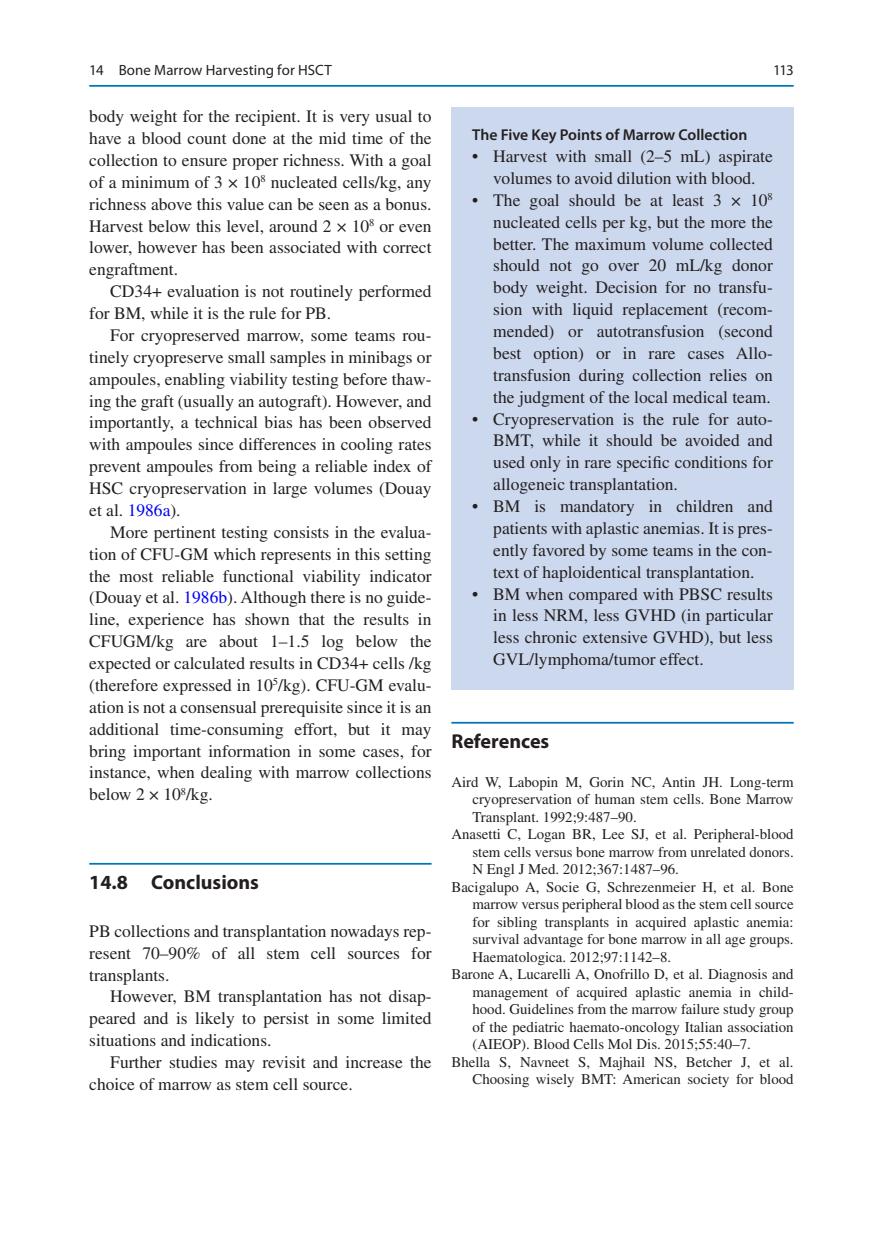
<style>
.page{position:relative;width:883px;height:1260px;background:#fff}
.page>*{position:absolute;margin:0;border:0;box-sizing:border-box;transform-origin:0 0}
.t1{font:700 20.12px "Jwlpxy Myriad Pro";color:#231f20}
.t2{font:17.5px/21.9px "Rfpsch Times LT Std";color:#231f20;text-align:justify}
.t3{font:600 15.75px "Trmpfv Myriad Pro";color:#231f20}
.t4{font:14.88px "Rfpsch Times LT Std";color:#231f20}
.t5{font:14.88px "Whpfpl Myriad Pro";letter-spacing:.005em;color:#231f20}
.t6{font:14.88px "Yskmjc Myriad Pro";color:#231f20}
.s1{color:#0000fa}
</style>
<div class="page">
<hr style="left:89px;top:863px;width:343px;height:2px;background:#0073bc">
<hr style="left:451px;top:722px;width:343px;height:2px;background:#0073bc">
<div style="left:451px;top:108px;width:343px;height:582px;background:#ccd8ed"></div>
<hr style="left:89px;top:85px;width:705px;height:2px;background:#0073bc">
<p class="t5" style="left:89px;top:61px;width:244px">14 Bone Marrow Harvesting for HSCT</p>
<p class="t2" style="left:89px;top:105px;width:344px">body weight for the recipient. It is very usual to have a blood count done at the mid time of the collection to ensure proper richness. With a goal of a minimum of 3 × 10<sup>8</sup> nucleated cells/kg, any richness above this value can be seen as a bonus.<br>Harvest below this level, around 2 × 10<sup>8</sup> or even lower, however has been associated with correct engraftment.</p>
<p class="t2" style="left:89px;top:280px;width:344px;text-indent:21px">CD34+ evaluation is not routinely performed for BM, while it is the rule for PB.</p>
<p class="t2" style="left:89px;top:324px;width:344px;text-indent:21px">For cryopreserved marrow, some teams rou&shy;tinely cryopreserve small samples in minibags or ampoules, enabling viability testing before thaw&shy;ing the graft (usually an autograft). However, and importantly, a technical bias has been observed with ampoules since differences in cooling rates prevent ampoules from being a reliable index of HSC cryopreservation in large volumes (Douay et al. <span class="s1">1986a</span>).</p>
<p class="t2" style="left:89px;top:521px;width:344px;text-indent:21px">More pertinent testing consists in the evalua&shy;tion of CFU-GM which represents in this setting the most reliable functional viability indicator (Douay et al. <span class="s1">1986b</span>). Although there is no guide&shy;line, experience has shown that the results in CFUGM/kg are about 1–1.5 log below the expected or calculated results in CD34+ cells /kg (therefore expressed in 10<sup>5</sup>/kg). CFU-GM evalu&shy;ation is not a consensual prerequisite since it is an additional time-consuming effort, but it may bring important information in some cases, for instance, when dealing with marrow collections below 2 × 10<sup>8</sup>/kg.</p>
<p class="t1" style="left:89px;top:869px;width:171px">14.8 Conclusions</p>
<p class="t2" style="left:89px;top:920px;width:344px">PB collections and transplantation nowadays rep&shy;resent 70–90% of all stem cell sources for transplants.</p>
<p class="t2" style="left:89px;top:986px;width:344px;text-indent:21px">However, BM transplantation has not disap&shy;peared and is likely to persist in some limited situations and indications.</p>
<p class="t2" style="left:89px;top:1051px;width:344px;text-indent:21px">Further studies may revisit and increase the choice of marrow as stem cell source.</p>
<p class="t6" style="left:773px;top:61px;width:22px">113</p>
<p class="t3" style="left:472px;top:125px;width:277px">The Five Key Points of Marrow Collection</p>
<p class="t2" style="left:472px;top:145px;width:302px;text-align:center">• Harvest with small (2–5 mL) aspirate volumes to avoid dilution with blood.</p>
<p class="t2" style="left:493px;top:189px;width:281px;text-indent:-21px">• The goal should be at least 3 × 10<sup>8 </sup>nucleated cells per kg, but the more the better. The maximum volume collected should not go over 20 mL/kg donor body weight. Decision for no transfu&shy;sion with liquid replacement (recom&shy;mended) or autotransfusion (second best option) or in rare cases Allo&shy;transfusion during collection relies on the judgment of the local medical team.</p>
<p class="t2" style="left:493px;top:408px;width:281px;text-indent:-21px">• Cryopreservation is the rule for auto-BMT, while it should be avoided and used only in rare specific conditions for allogeneic transplantation.</p>
<p class="t2" style="left:493px;top:495px;width:281px;text-indent:-21px">• BM is mandatory in children and patients with aplastic anemias. It is pres&shy;ently favored by some teams in the con&shy;text of haploidentical transplantation.</p>
<p class="t2" style="left:493px;top:583px;width:281px;text-indent:-21px">• BM when compared with PBSC results in less NRM, less GVHD (in particular less chronic extensive GVHD), but less GVL/lymphoma/tumor effect.</p>
<p class="t1" style="left:451px;top:728px;width:99px">References</p>
<p class="t4" style="left:451px;top:773px;width:344px">Aird W, Labopin M, Gorin NC, Antin JH. Long-term</p>
<p class="t4" style="left:472px;top:791px;width:323px">cryopreservation of human stem cells. Bone Marrow</p>
<p class="t4" style="left:472px;top:808px;width:166px">Transplant. 1992;9:487–90.</p>
<p class="t4" style="left:451px;top:826px;width:344px">Anasetti C, Logan BR, Lee SJ, et al. Peripheral-blood</p>
<p class="t4" style="left:472px;top:843px;width:323px">stem cells versus bone marrow from unrelated donors.</p>
<p class="t4" style="left:472px;top:861px;width:208px">N Engl J Med. 2012;367:1487–96.</p>
<p class="t4" style="left:451px;top:878px;width:344px">Bacigalupo A, Socie G, Schrezenmeier H, et al. Bone</p>
<p class="t4" style="left:472px;top:896px;width:323px">marrow versus peripheral blood as the stem cell source</p>
<p class="t4" style="left:472px;top:913px;width:323px">for sibling transplants in acquired aplastic anemia:</p>
<p class="t4" style="left:472px;top:931px;width:323px">survival advantage for bone marrow in all age groups.</p>
<p class="t4" style="left:472px;top:948px;width:200px">Haematologica. 2012;97:1142–8.</p>
<p class="t4" style="left:451px;top:966px;width:344px">Barone A, Lucarelli A, Onofrillo D, et al. Diagnosis and</p>
<p class="t4" style="left:472px;top:983px;width:323px">management of acquired aplastic anemia in child-</p>
<p class="t4" style="left:472px;top:1001px;width:323px">hood. Guidelines from the marrow failure study group</p>
<p class="t4" style="left:472px;top:1018px;width:323px">of the pediatric haemato-oncology Italian association</p>
<p class="t4" style="left:472px;top:1036px;width:280px">(AIEOP). Blood Cells Mol Dis. 2015;55:40–7.</p>
<p class="t4" style="left:451px;top:1053px;width:344px">Bhella S, Navneet S, Majhail NS, Betcher J, et al.</p>
<p class="t4" style="left:472px;top:1071px;width:323px">Choosing wisely BMT: American society for blood</p>
</div>
